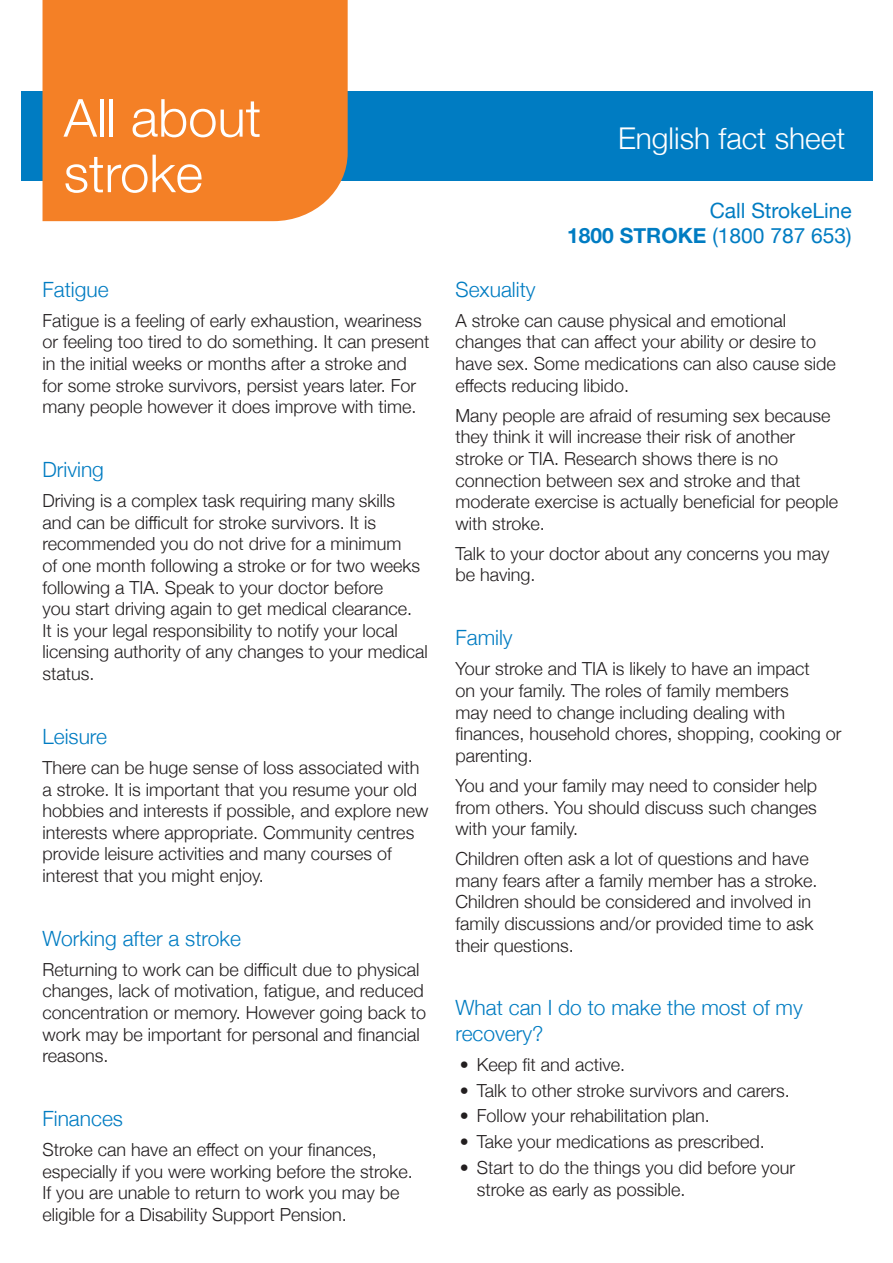
<style>
.page{position:relative;width:893px;height:1263px;background:#fff}
.page>*{position:absolute;margin:0;border:0;box-sizing:border-box;transform-origin:0 0}
.t1{font:300 52.5px/55.5px "Helvetica Neue";color:#fff}
.t2{font:300 30px "Helvetica Neue";color:#fff}
.Sub_head_blue_14{font:300 21px/25.2px "Helvetica Neue";color:#007cc2}
.t3{font:21px/25.2px "Helvetica Neue";color:#007cc2;text-align:right}
.Body{font:300 18px/21.6px "Helvetica Neue";color:#231f20}
.s1{font-weight:700}
</style>
<div class="page">
<div style="left:21px;top:91px;width:852px;height:90px;background:#007cc2"></div>
<div style="left:43px;top:0;width:305px;height:221px;background:#f48026"></div>
<h1 class="t1" style="left:64px;top:87px;width:199px">All about stroke</h1>
<p class="Sub_head_blue_14" style="left:43px;top:275px;width:68px">Fatigue</p>
<p class="Body" style="left:43px;top:309px;width:388px">Fatigue is a feeling of early exhaustion, weariness or feeling too tired to do something. It can present in the initial weeks or months after a stroke and for some stroke survivors, persist years later. For many people however it does improve with time.</p>
<p class="Sub_head_blue_14" style="left:43px;top:456px;width:63px">Driving</p>
<p class="Body" style="left:43px;top:489px;width:387px">Driving is a complex task requiring many skills and can be difficult for stroke survivors. It is recommended you do not drive for a minimum<br>of one month following a stroke or for two weeks following a TIA. Speak to your doctor before<br>you start driving again to get medical clearance.<br>It is your legal responsibility to notify your local licensing authority of any changes to your medical status.</p>
<p class="Sub_head_blue_14" style="left:43px;top:722px;width:66px">Leisure</p>
<p class="Body" style="left:43px;top:756px;width:388px">There can be huge sense of loss associated with a stroke. It is important that you resume your old hobbies and interests if possible, and explore new interests where appropriate. Community centres provide leisure activities and many courses of interest that you might enjoy.</p>
<p class="Sub_head_blue_14" style="left:43px;top:924px;width:200px">Working after a stroke</p>
<p class="Body" style="left:43px;top:957px;width:385px">Returning to work can be difficult due to physical changes, lack of motivation, fatigue, and reduced concentration or memory. However going back to work may be important for personal and financial reasons.</p>
<p class="Sub_head_blue_14" style="left:43px;top:1105px;width:82px">Finances</p>
<p class="Body" style="left:43px;top:1138px;width:372px">Stroke can have an effect on your finances, especially if you were working before the stroke.<br>If you are unable to return to work you may be eligible for a Disability Support Pension.</p>
<h2 class="t2" style="left:618px;top:114px;width:229px">English fact sheet</h2>
<p class="t3" style="left:567px;top:199px;width:286px">Call StrokeLine<br><span class="s1">1800 STROKE</span> (1800 787 653)</p>
<p class="Sub_head_blue_14" style="left:455px;top:275px;width:82px">Sexuality</p>
<p class="Body" style="left:455px;top:309px;width:382px">A stroke can cause physical and emotional changes that can affect your ability or desire to have sex. Some medications can also cause side effects reducing libido.</p>
<p class="Body" style="left:455px;top:403px;width:384px">Many people are afraid of resuming sex because they think it will increase their risk of another stroke or TIA. Research shows there is no connection between sex and stroke and that moderate exercise is actually beneficial for people with stroke.</p>
<p class="Body" style="left:455px;top:542px;width:376px">Talk to your doctor about any concerns you may be having.</p>
<p class="Sub_head_blue_14" style="left:455px;top:624px;width:59px">Family</p>
<p class="Body" style="left:455px;top:657px;width:388px">Your stroke and TIA is likely to have an impact<br>on your family. The roles of family members<br>may need to change including dealing with finances, household chores, shopping, cooking or parenting.</p>
<p class="Body" style="left:455px;top:774px;width:363px;text-align:justify">You and your family may need to consider help from others. You should discuss such changes with your family.</p>
<p class="Body" style="left:455px;top:847px;width:364px">Children often ask a lot of questions and have many fears after a family member has a stroke.<br>Children should be considered and involved in family discussions and/or provided time to ask their questions.</p>
<p class="Sub_head_blue_14" style="left:455px;top:994px;width:349px">What can I do to make the most of my recovery?</p>
<p class="Body" style="left:460px;top:1052px;width:167px">• Keep fit and active.</p>
<p class="Body" style="left:460px;top:1078px;width:332px">• Talk to other stroke survivors and carers.</p>
<p class="Body" style="left:460px;top:1104px;width:252px">• Follow your rehabilitation plan.</p>
<p class="Body" style="left:460px;top:1130px;width:307px">• Take your medications as prescribed.</p>
<p class="Body" style="left:477px;top:1156px;width:320px;text-indent:-17px">• Start to do the things you did before your stroke as early as possible.</p>
</div>
